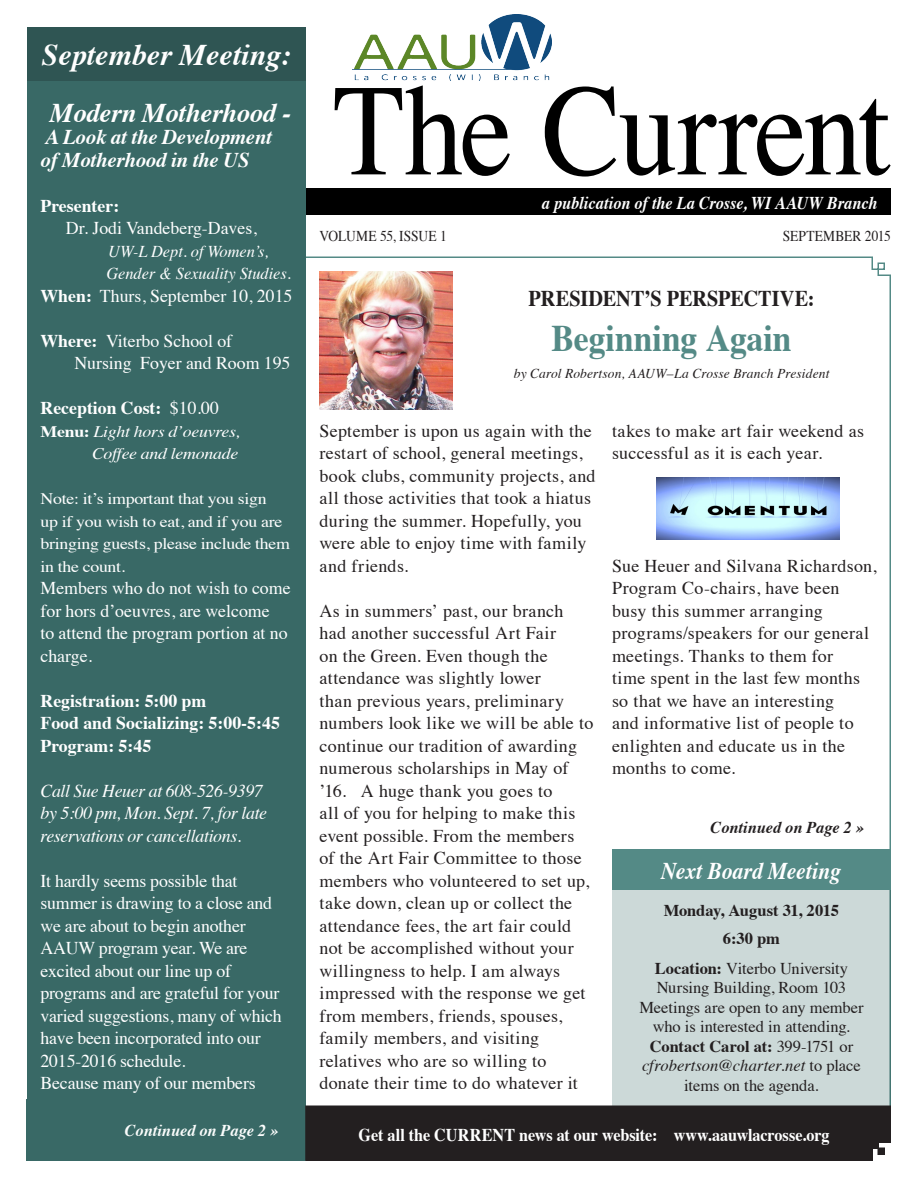
<style>
.page{position:relative;width:918px;height:1188px;background:#fff}
.page>*{position:absolute;margin:0;border:0;box-sizing:border-box;transform-origin:0 0}
.t1{font:130.5px "Times";letter-spacing:-.015em;color:#000;scale:.9 1}
.t2{font:700 37.5px "Times";color:#548a86;scale:.9 1}
.t3{font:italic 700 30px "Times";color:#fff}
.t4{font:italic 700 27px "Times";letter-spacing:-.01em;color:#fff}
.t5{font:italic 700 24px "Times";color:#fff;scale:.9 1}
.t6{font:700 22.5px "Times";letter-spacing:-.005em;color:#231f20;scale:.9 1}
.t7{font:italic 700 21px/22.5px "Times";letter-spacing:-.01em;color:#fff}
.t8{font:18px/22.5px "Times";letter-spacing:.015em;color:#231f20}
.t9{font:18px/22.5px "Times";letter-spacing:-.01em;color:#fff}
.t10{font:700 18px "Times";color:#fff}
.t11{font:italic 18px/22.5px "Times";letter-spacing:-.02em;color:#fff}
.t12{font:700 18px "Times";color:#fff;scale:.9 1}
.t13{font:italic 700 18px "Times";color:#fff;scale:.9 1}
.t14{font:16.5px/19.5px "Times";letter-spacing:-.005em;color:#231f20;text-align:center}
.t15{font:italic 16.5px "Times";color:#fff}
.t16{font:700 16.5px/27.3px "Times";letter-spacing:-.005em;color:#231f20;text-align:center}
.t17{font:italic 700 16.5px "Times";color:#231f20}
.t18{font:italic 700 16.5px "Times";color:#fbfdfc}
.t19{font:16.05px/22.5px "Times";letter-spacing:-.015em;color:#fff;scale:1.11 1}
.t20{font:italic 16.05px "Times";letter-spacing:-.015em;color:#fff;scale:1.11 1}
.t21{font:15px "Times";color:#231f20;scale:.9 1}
.t22{font:italic 13.5px "Times";letter-spacing:.01em;color:#231f20}
.s1{font-weight:700}
.s2{font-weight:400}
.s3{font-weight:700;font-style:normal}
.s4{font-style:italic}
</style>
<div class="page">
<svg style="left:306px;top:256px;width:585px;height:633px"></svg>
<div style="left:274px;top:188px;width:617px;height:27px;background:#000"></div>
<div style="left:27px;top:81px;width:279px;height:1079px;background:#396966"></div>
<div style="left:27px;top:27px;width:279px;height:54px;background:#2f5553"></div>
<div style="left:612px;top:889px;width:279px;height:217px;background:#ccd9d8"></div>
<div style="left:612px;top:849px;width:278px;height:41px;background:#548a86"></div>
<div style="left:305px;top:1105px;width:586px;height:56px;background:#231f20"></div>
<img style="left:320px;top:271px;width:132px;height:139px">
<img style="left:353px;top:14px;width:199px;height:67px">
<div style="left:26px;top:1099px;width:279px;height:62px;background:#396966"></div>
<img style="left:657px;top:477px;width:182px;height:62px">
<p class="t3" style="left:42px;top:27px;width:251px">September Meeting:</p>
<p class="t4" style="left:50px;top:87px;width:243px">Modern Motherhood -</p>
<p class="t7" style="left:40px;top:124px;width:233px">A Look at the Development of Motherhood in the US</p>
<p class="t10" style="left:40px;top:188px;width:80px">Presenter:</p>
<p class="t9" style="left:66px;top:215px;width:192px">Dr. Jodi Vandeberg-Daves,</p>
<p class="t15" style="left:108px;top:237px;width:162px">UW-L Dept. of Women’s,</p>
<p class="t15" style="left:106px;top:259px;width:186px">Gender &amp; Sexuality Studies.</p>
<p class="t9" style="left:40px;top:283px;width:254px"><span class="s1">When:</span> Thurs, September 10, 2015</p>
<p class="t9" style="left:40px;top:328px;width:193px"><span class="s1">Where:</span> Viterbo School of</p>
<p class="t9" style="left:74px;top:350px;width:218px">Nursing Foyer and Room 195</p>
<p class="t10" style="left:40px;top:391px;width:180px">Reception Cost: <span class="s2">$10.00</span></p>
<p class="t20" style="left:40px;top:417px;width:181px"><span class="s3">Menu:</span> Light hors d’oeuvres,</p>
<p class="t20" style="left:92px;top:440px;width:133px">Coffee and lemonade</p>
<p class="t19" style="left:40px;top:486px;width:226px">Note: it’s important that you sign<br>up if you wish to eat, and if you are bringing guests, please include them in the count.</p>
<p class="t9" style="left:40px;top:575px;width:252px">Members who do not wish to come for hors d’oeuvres, are welcome<br>to attend the program portion at no charge.</p>
<p class="t10" style="left:40px;top:683px;width:167px">Registration: 5:00 pm</p>
<p class="t10" style="left:40px;top:706px;width:241px">Food and Socializing: 5:00-5:45</p>
<p class="t10" style="left:40px;top:728px;width:112px">Program: 5:45</p>
<p class="t11" style="left:40px;top:778px;width:228px">Call Sue Heuer at 608-526-9397 by 5:00 pm, Mon. Sept. 7, for late reservations or cancellations.</p>
<p class="t9" style="left:40px;top:868px;width:233px">It hardly seems possible that summer is drawing to a close and we are about to begin another<br>AAUW program year. We are</p>
<p class="t9" style="left:40px;top:958px;width:243px">excited about our line up of programs and are grateful for your varied suggestions, many of which have been incorporated into our<br>2015-2016 schedule.</p>
<p class="t9" style="left:40px;top:1070px;width:217px">Because many of our members</p>
<p class="t18" style="left:125px;top:1115px;width:155px">Continued on Page 2 »</p>
<p class="t1" style="left:333px;top:9px;width:621px">The Current</p>
<p class="t13" style="left:542px;top:186px;width:374px">a publication of the La Crosse, WI AAUW Branch</p>
<p class="t21" style="left:320px;top:222px;width:143px">VOLUME 55, ISSUE 1</p>
<p class="t21" style="left:783px;top:222px;width:122px">SEPTEMBER 2015</p>
<p class="t6" style="left:529px;top:277px;width:319px">PRESIDENT’S PERSPECTIVE:</p>
<p class="t2" style="left:552px;top:302px;width:268px">Beginning Again</p>
<p class="t22" style="left:514px;top:362px;width:317px">by Carol Robertson, AAUW–La Crosse Branch President</p>
<p class="t8" style="left:320px;top:418px;width:278px">September is upon us again with the restart of school, general meetings, book clubs, community projects, and all those activities that took a hiatus during the summer. Hopefully, you were able to enjoy time with family and friends.</p>
<p class="t8" style="left:320px;top:598px;width:276px">As in summers’ past, our branch had another successful Art Fair<br>on the Green. Even though the attendance was slightly lower<br>than previous years, preliminary numbers look like we will be able to continue our tradition of awarding numerous scholarships in May of ’16. A huge thank you goes to<br>all of you for helping to make this event possible. From the members of the Art Fair Committee to those members who volunteered to set up, take down, clean up or collect the attendance fees, the art fair could not be accomplished without your willingness to help. I am always impressed with the response we get from members, friends, spouses, family members, and visiting relatives who are so willing to donate their time to do whatever it</p>
<p class="t8" style="left:612px;top:418px;width:254px">takes to make art fair weekend as successful as it is each year.</p>
<p class="t8" style="left:612px;top:553px;width:266px">Sue Heuer and Silvana Richardson,<br>Program Co-chairs, have been busy this summer arranging programs/speakers for our general meetings. Thanks to them for<br>time spent in the last few months so that we have an interesting<br>and informative list of people to enlighten and educate us in the months to come.</p>
<p class="t17" style="left:711px;top:812px;width:155px">Continued on Page 2 »</p>
<p class="t5" style="left:661px;top:848px;width:201px">Next Board Meeting</p>
<p class="t16" style="left:664px;top:895px;width:177px">Monday, August 31, 2015<br>6:30 pm</p>
<p class="t14" style="left:639px;top:957px;width:226px"><span class="s1">Location:</span> Viterbo University<br>Nursing Building, Room 103<br>Meetings are open to any member who is interested in attending.<br><span class="s1">Contact Carol at:</span> 399-1751 or <span class="s4">cfrobertson@charter.net</span> to place items on the agenda.</p>
<p class="t12" style="left:358px;top:1117px;width:525px">Get all the CURRENT news at our website: www.aauwlacrosse.org</p>
</div>
